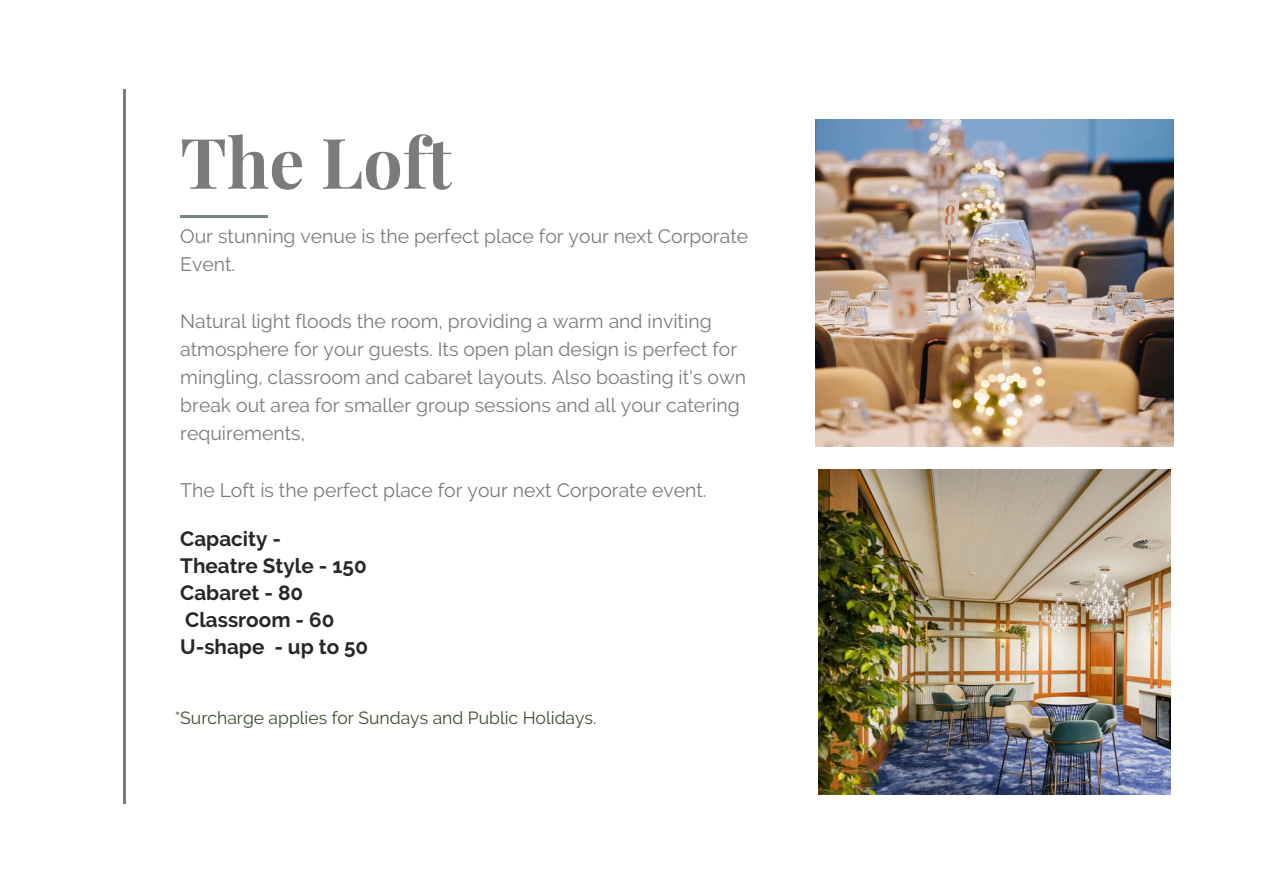
<style>
.page{position:relative;width:1263px;height:894px;background:#fff}
.page>*{position:absolute;margin:0;border:0;box-sizing:border-box;transform-origin:0 0}
.t1{font:700 69.75px "Playfair Display";color:#7b7b7b}
.t2{font:700 20.7px/27px "Raleway";color:#272727}
.t3{font:19.35px/28.2px "Raleway";color:#7b7b7b}
.t4{font:17.55px "Raleway";color:#3c4d32}
</style>
<div class="page">
<hr style="left:180px;top:215px;width:88px;height:3px;background:#738677">
<hr style="left:124px;top:89px;width:2px;height:715px;background:#7b7b7b">
<img style="left:815px;top:119px;width:358px;height:327px">
<img style="left:818px;top:469px;width:352px;height:324px">
<p class="t1" style="left:180px;top:113px;width:273px">The Loft</p>
<h1 class="t3" style="left:180px;top:222px;width:569px">Our stunning venue is the perfect place for your next Corporate<br>Event.</h1>
<p class="t3" style="left:180px;top:306px;width:567px">Natural light floods the room, providing a warm and inviting atmosphere for your guests. Its open plan design is perfect for mingling, classroom and cabaret layouts. Also boasting it's own break out area for smaller group sessions and all your catering requirements,</p>
<h3 class="t3" style="left:180px;top:476px;width:528px">The Loft is the perfect place for your next Corporate event.</h3>
<h3 class="t2" style="left:180px;top:525px;width:188px">Capacity -<br>Theatre Style - 150<br>Cabaret - 80<br>Classroom - 60</h3>
<h3 class="t2" style="left:180px;top:633px;width:190px">U-shape - up to 50</h3>
<h2 class="t4" style="left:175px;top:707px;width:423px">*Surcharge applies for Sundays and Public Holidays.</h2>
</div>
